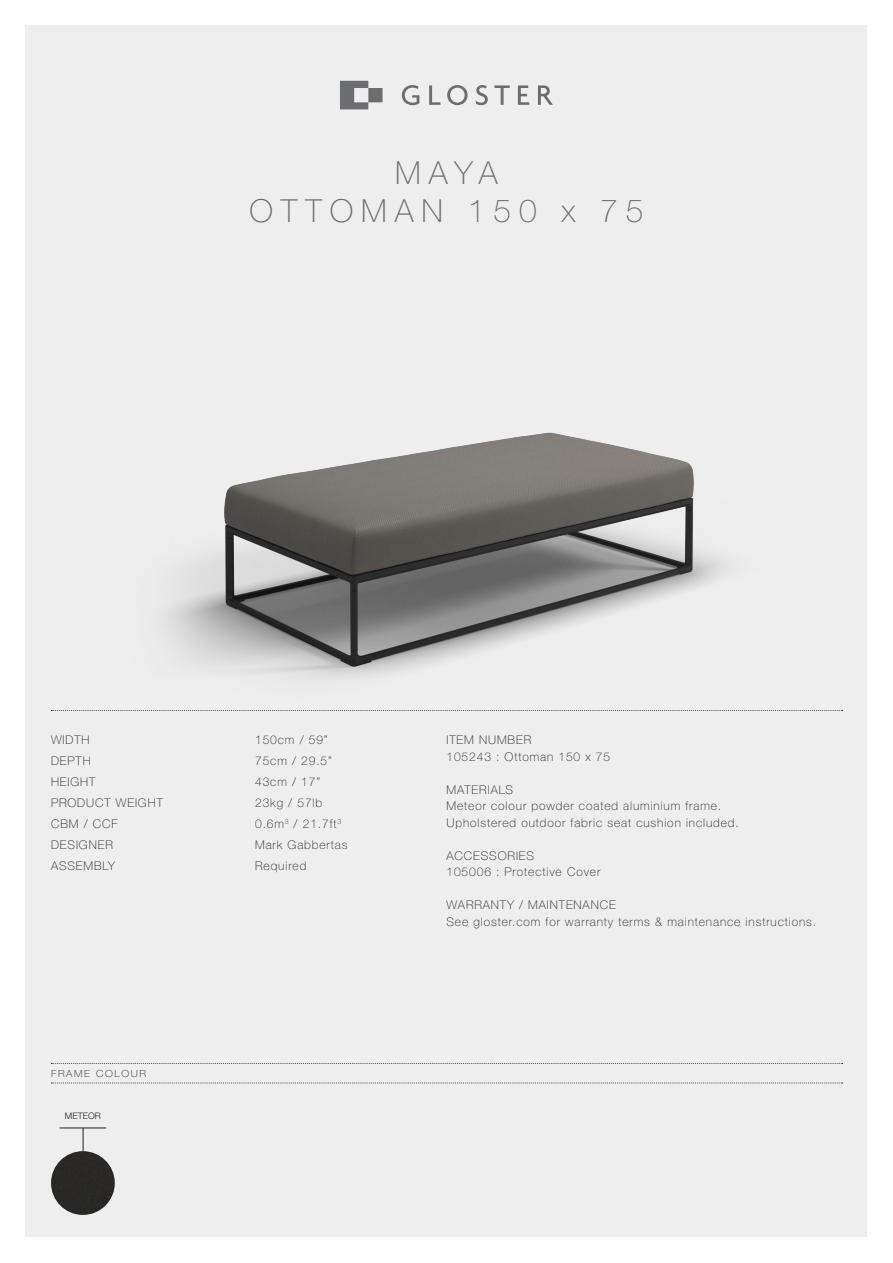
<style>
.page{position:relative;width:893px;height:1263px;background:#fff}
.page>*{position:absolute;margin:0;border:0;box-sizing:border-box;transform-origin:0 0}
.t1{font:100 31.8px "Helvetica Neue LT Pro";letter-spacing:.25em;color:#6c6d70}
.t2{font:100 12px "Helvetica Neue LT Pro";letter-spacing:.075em;color:#231f20}
.t3{font:100 9.75px "Helvetica Neue LT Pro";letter-spacing:.15em;color:#231f20;scale:1.08 1}
.t4{font:300 9px "Helvetica Neue LT Pro";color:#231f20}
</style>
<div class="page">
<div style="left:26px;top:26px;width:841px;height:1211px;background:#eeeeef"></div>
<svg style="left:340px;top:81px;width:213px;height:28px"></svg>
<img style="left:163px;top:432px;width:564px;height:246px">
<svg style="left:51px;top:1083px;width:792px;height:1px"></svg>
<svg style="left:51px;top:1063px;width:792px;height:1px"></svg>
<svg style="left:51px;top:710px;width:792px;height:1px"></svg>
<hr style="left:60px;top:1128px;width:46px;height:1px;background:#231f20">
<svg style="left:83px;top:1128px;width:1px;height:23px"></svg>
<div style="left:51px;top:1151px;width:64px;height:64px;background:#292827;border-radius:32px"></div>
<p class="t1" style="left:395px;top:154px;width:104px">MAYA</p>
<p class="t1" style="left:249px;top:192px;width:396px">OTTOMAN 150 x 75</p>
<p class="t2" style="left:51px;top:733px;width:40px">WIDTH</p>
<p class="t2" style="left:51px;top:754px;width:41px">DEPTH</p>
<p class="t2" style="left:51px;top:775px;width:46px">HEIGHT</p>
<p class="t2" style="left:51px;top:796px;width:113px">PRODUCT WEIGHT</p>
<p class="t2" style="left:51px;top:817px;width:68px">CBM / CCF</p>
<p class="t2" style="left:51px;top:838px;width:63px">DESIGNER</p>
<p class="t2" style="left:51px;top:859px;width:66px">ASSEMBLY</p>
<p class="t3" style="left:51px;top:1067px;width:90px">FRAME COLOUR</p>
<p class="t4" style="left:65px;top:1111px;width:37px">METEOR</p>
<p class="t2" style="left:255px;top:733px;width:74px">150cm / 59”</p>
<p class="t2" style="left:255px;top:754px;width:78px">75cm / 29.5”</p>
<p class="t2" style="left:255px;top:775px;width:67px">43cm / 17”</p>
<p class="t2" style="left:255px;top:796px;width:69px">23kg / 57lb</p>
<p class="t2" style="left:255px;top:817px;width:88px">0.6m<sup>3</sup> / 21.7ft<sup>3</sup></p>
<p class="t2" style="left:255px;top:838px;width:94px">Mark Gabbertas</p>
<p class="t2" style="left:255px;top:859px;width:53px">Required</p>
<p class="t2" style="left:446px;top:733px;width:86px">ITEM NUMBER</p>
<p class="t2" style="left:446px;top:749px;width:165px">105243 : Ottoman 150 x 75</p>
<p class="t2" style="left:446px;top:782px;width:68px">MATERIALS</p>
<p class="t2" style="left:446px;top:799px;width:276px">Meteor colour powder coated aluminium frame.</p>
<p class="t2" style="left:446px;top:815px;width:294px">Upholstered outdoor fabric seat cushion included.</p>
<p class="t2" style="left:446px;top:848px;width:89px">ACCESSORIES</p>
<p class="t2" style="left:446px;top:865px;width:155px">105006 : Protective Cover</p>
<p class="t2" style="left:446px;top:898px;width:171px">WARRANTY / MAINTENANCE</p>
<p class="t2" style="left:446px;top:914px;width:371px">See gloster.com for warranty terms &amp; maintenance instructions.</p>
</div>
